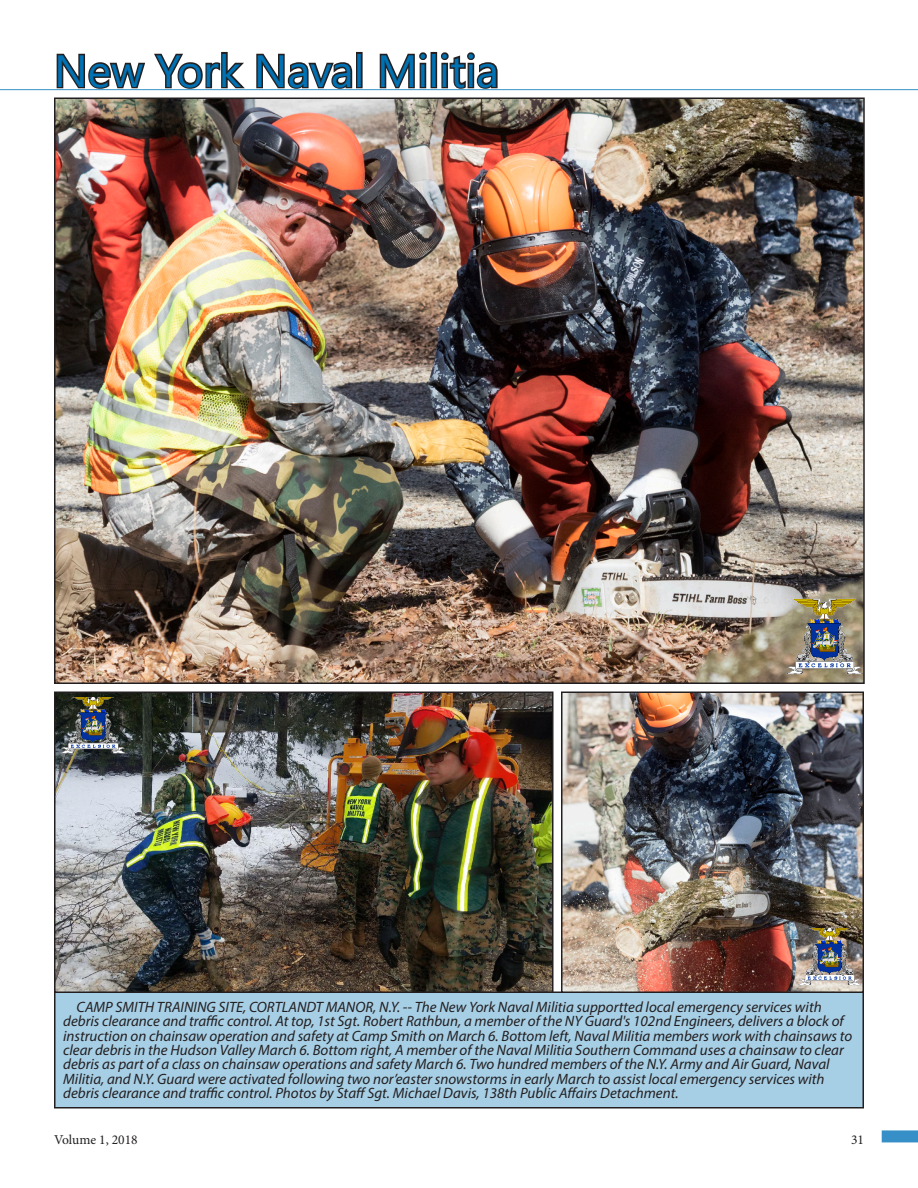
<style>
.page{position:relative;width:918px;height:1188px;background:#fff}
.page>*{position:absolute;margin:0;border:0;box-sizing:border-box;transform-origin:0 0}
.ANG_heading{font:45px "Nirmala UI";color:#0072b4}
.standalone_photo_cap{font:italic 15px/14.4px "Myriad Pro";color:#231f20}
.t1{font:13.5px "Minion Pro";color:#231f20}
</style>
<div class="page">
<hr style="left:0;top:89px;width:918px;height:1px;background:#368fc7">
<div style="left:882px;top:1130px;width:36px;height:12px;background:#368fc7"></div>
<hr style="left:0;top:0;width:1px;height:103px;background:#6c6d70">
<svg style="left:55px;top:51px;width:193px;height:40px"></svg>
<svg style="left:255px;top:53px;width:99px;height:38px"></svg>
<div style="left:356px;top:52px;width:7px;height:36px;border:3px solid #231f20"></div>
<svg style="left:378px;top:52px;width:51px;height:39px"></svg>
<div style="left:431px;top:52px;width:6px;height:36px;border:3px solid #231f20"></div>
<svg style="left:438px;top:52px;width:61px;height:39px"></svg>
<div style="left:55px;top:992px;width:808px;height:116px;background:#a6cee5"></div>
<div style="left:54px;top:992px;width:810px;height:116px;border:2px solid #231f20"></div>
<img style="left:57px;top:101px;width:805px;height:580px">
<img style="left:564px;top:695px;width:297px;height:295px">
<div style="left:561px;top:692px;width:303px;height:301px;border:2px solid #231f20"></div>
<img style="left:57px;top:695px;width:494px;height:295px">
<div style="left:54px;top:692px;width:500px;height:301px;border:2px solid #231f20"></div>
<img style="left:786px;top:598px;width:76px;height:77px">
<img style="left:797px;top:928px;width:64px;height:57px">
<img style="left:61px;top:697px;width:63px;height:57px">
<p class="ANG_heading" style="left:54px;top:34px;width:447px">New York Naval Militia</p>
<p class="standalone_photo_cap" style="left:63px;top:999px;width:791px;text-indent:14px">CAMP SMITH TRAINING SITE, CORTLANDT MANOR, N.Y. -- The New York Naval Militia supportted local emergency services with debris clearance and traffic control. At top, 1st Sgt. Robert Rathbun, a member of the NY Guard's 102nd Engineers, delivers a block of instruction on chainsaw operation and safety at Camp Smith on March 6. Bottom left, Naval Militia members work with chainsaws to clear debris in the Hudson Valley March 6. Bottom right, A member of the Naval Militia Southern Command uses a chainsaw to clear debris as part of a class on chainsaw operations and safety March 6. Two hundred members of the N.Y. Army and Air Guard, Naval Militia, and N.Y. Guard were activated following two nor’easter snowstorms in early March to assist local emergency services with debris clearance and traffic control. Photos by Staff Sgt. Michael Davis, 138th Public Affairs Detachment.</p>
<p class="t1" style="left:54px;top:1130px;width:85px">Volume 1, 2018</p>
<p class="t1" style="left:851px;top:1130px;width:14px">31</p>
</div>
